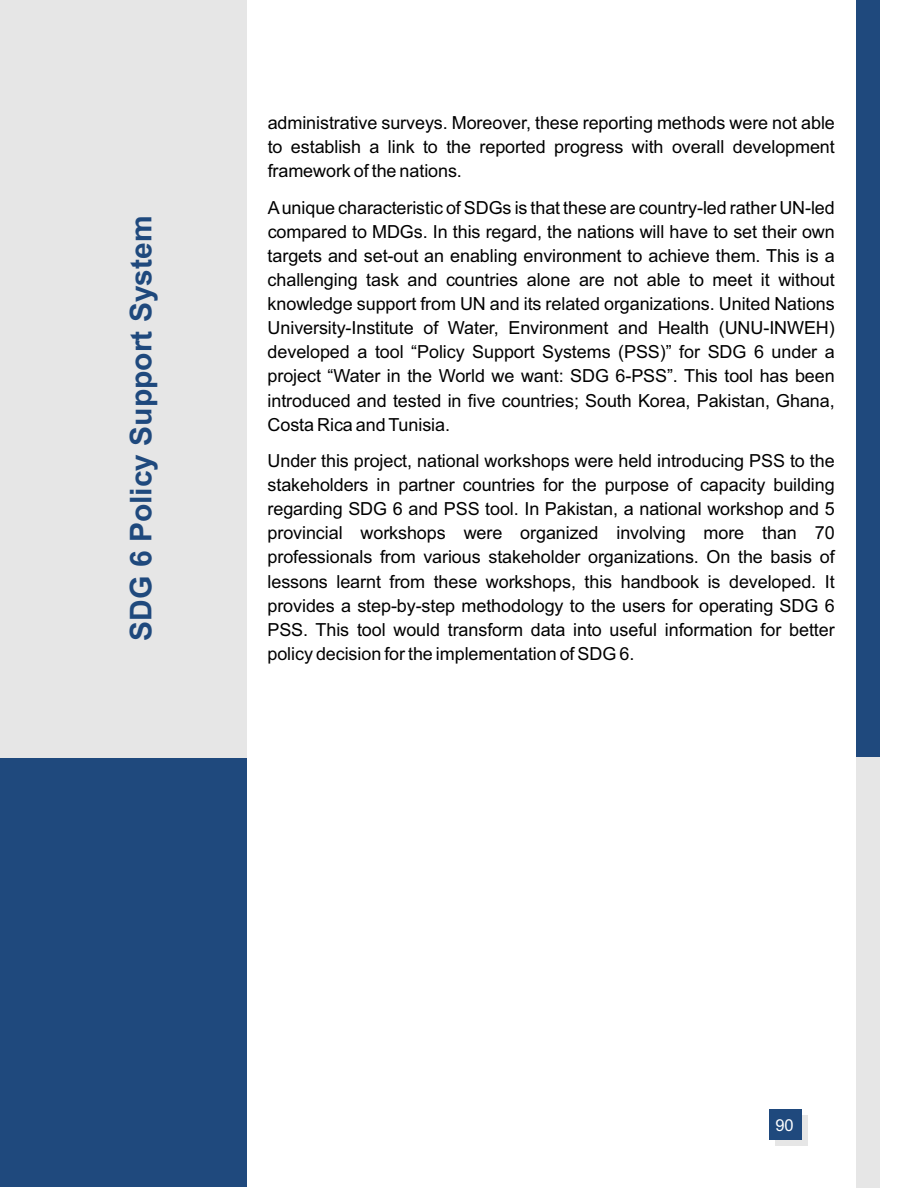
<style>
.page{position:relative;width:918px;height:1188px;background:#fff}
.page>*{position:absolute;margin:0;border:0;box-sizing:border-box;transform-origin:0 0}
.t1{font:700 30px "Arial";color:#1f497d}
.t2{font:18px/24.2px "Arial";letter-spacing:-.005em;color:#000;text-align:justify}
.t3{font:16.5px "Arial";color:#fff}
</style>
<div class="page">
<div style="left:856px;top:0;width:24px;height:1188px;background:#1f497d"></div>
<div style="left:0;top:0;width:247px;height:1187px;background:#1f497d"></div>
<div style="left:0;top:0;width:247px;height:758px;background:#e6e6e6"></div>
<div style="left:856px;top:757px;width:24px;height:431px;background:#e6e6e6"></div>
<div style="left:775px;top:1115px;width:33px;height:31px;background:#e6e6e6"></div>
<div style="left:769px;top:1109px;width:32px;height:31px;background:#1f497d"></div>
<h1 class="t1" style="left:130px;top:641px;width:427px;rotate:-90deg">SDG 6 Policy Support System</h1>
<p class="t2" style="left:268px;top:112px;width:569px">administrative surveys. Moreover, these reporting methods were not able to establish a link to the reported progress with overall development framework of the nations.</p>
<p class="t2" style="left:268px;top:197px;width:569px">Aunique characteristic of SDGs is that these are country-led rather UN-led compared to MDGs. In this regard, the nations will have to set their own targets and set-out an enabling environment to achieve them. This is a challenging task and countries alone are not able to meet it without knowledge support from UN and its related organizations. United Nations University-Institute of Water, Environment and Health (UNU-INWEH) developed a tool “Policy Support Systems (PSS)” for SDG 6 under a project “Water in the World we want: SDG 6-PSS”. This tool has been introduced and tested in five countries; South Korea, Pakistan, Ghana, Costa Rica and Tunisia.</p>
<p class="t2" style="left:267px;top:450px;width:569px">Under this project, national workshops were held introducing PSS to the stakeholders in partner countries for the purpose of capacity building regarding SDG 6 and PSS tool. In Pakistan, a national workshop and 5 provincial workshops were organized involving more than 70 professionals from various stakeholder organizations. On the basis of lessons learnt from these workshops, this handbook is developed. It provides a step-by-step methodology to the users for operating SDG 6<br>PSS. This tool would transform data into useful information for better policy decision for the implementation of SDG 6.</p>
<p class="t3" style="left:775px;top:1119px;width:20px">90</p>
</div>
